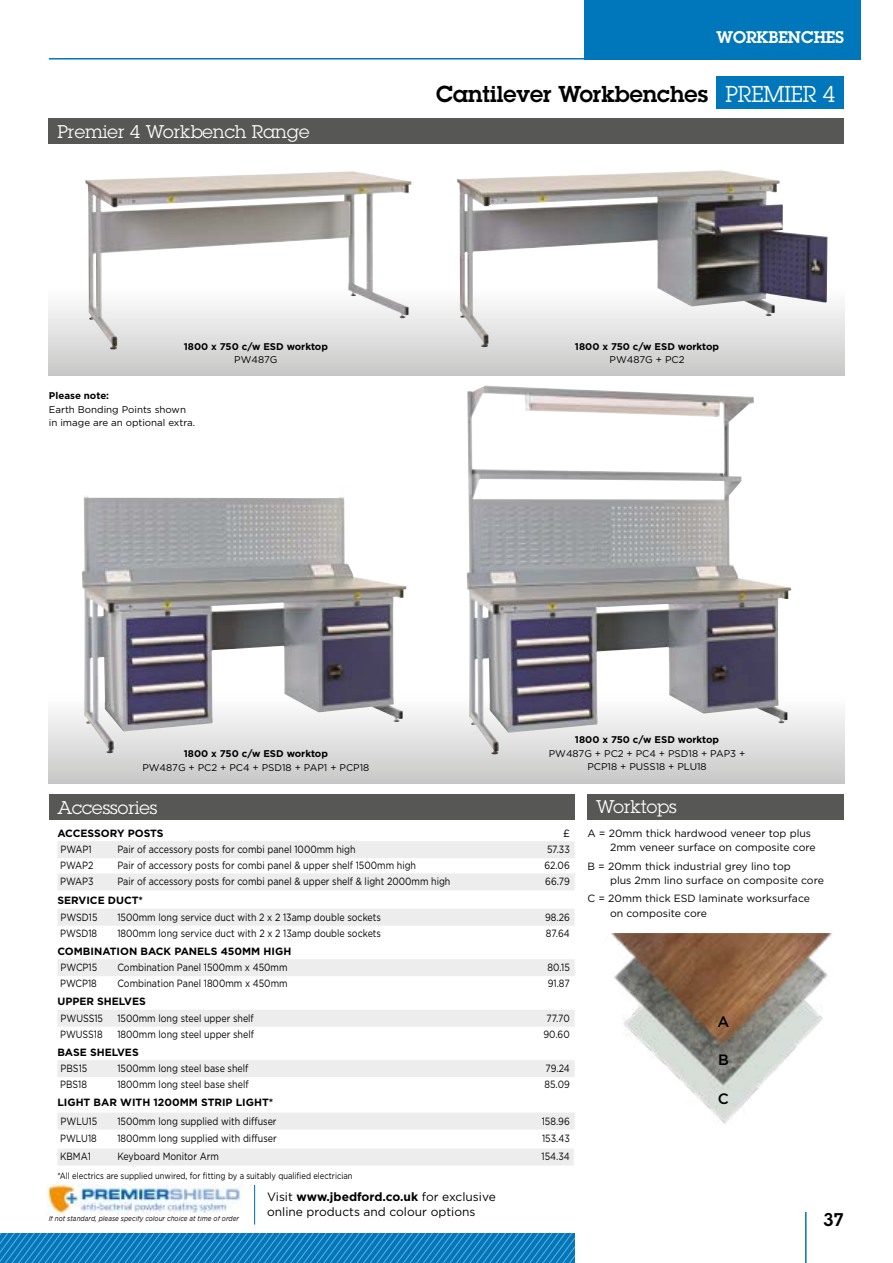
<style>
.page{position:relative;width:893px;height:1263px;background:#fff}
.page>*{position:absolute;margin:0;border:0;box-sizing:border-box;transform-origin:0 0}
.t1{font:600 22.5px "Lubalin Graph";color:#000}
.t2{font:22.5px "Lubalin Graph";color:#fff;scale:.95 1}
.t3{font:18px "Lubalin Graph";color:#fff}
.t4{font:600 18px "Lubalin Graph";color:#000}
.t5{font:600 16.5px "Lubalin Graph";color:#fff}
.t6{font:500 15px "Gotham";color:#000}
.t7{font:12px/14.4px "Gotham";color:#000}
.t8{font:10.5px "Gotham";color:#000;scale:.85 1}
.t9{font:10.5px/14.2px "Gotham";color:#000}
.t10{font:700 10.5px "Gotham";color:#000}
.t11{font:9.75px/13.5px "Gotham";color:#000}
.t12{font:700 9.75px "Gotham";color:#000}
.t13{font:9px "Gotham";color:#000;scale:.85 1}
.t14{font:italic 7.5px "Gotham";color:#000;scale:.85 1}
.s1{font-weight:700}
</style>
<div class="page">
<hr style="left:805px;top:1212px;width:1px;height:51px;background:#0077ba">
<div style="left:585px;top:0;width:276px;height:60px;background:#0077ba"></div>
<hr style="left:49px;top:58px;width:812px;height:2px;background:#0077ba">
<svg style="left:0;top:1233px;width:575px;height:30px;background:#1381bf"></svg>
<div style="left:49px;top:119px;width:795px;height:25px;background:#575756"></div>
<div style="left:49px;top:286px;width:795px;height:89px;background:linear-gradient(to bottom,#fff,#c8c8c8)"></div>
<div style="left:49px;top:694px;width:795px;height:89px;background:linear-gradient(to bottom,#fff,#c8c8c8)"></div>
<div style="left:49px;top:794px;width:526px;height:25px;background:#575756"></div>
<div style="left:716px;top:77px;width:128px;height:32px;background:#0077ba"></div>
<img style="left:611px;top:933px;width:221px;height:191px">
<img style="left:47px;top:1185px;width:194px;height:30px">
<img style="left:85px;top:171px;width:326px;height:179px">
<img style="left:457px;top:170px;width:371px;height:177px">
<img style="left:82px;top:496px;width:324px;height:257px">
<img style="left:467px;top:385px;width:324px;height:369px">
<div style="left:587px;top:794px;width:257px;height:25px;background:#575756"></div>
<div style="left:57px;top:841px;width:518px;height:17px;background:#ededed"></div>
<div style="left:57px;top:873px;width:518px;height:17px;background:#ededed"></div>
<div style="left:57px;top:909px;width:518px;height:17px;background:#ededed"></div>
<div style="left:57px;top:959px;width:518px;height:17px;background:#ededed"></div>
<div style="left:57px;top:1010px;width:518px;height:17px;background:#ededed"></div>
<div style="left:57px;top:1060px;width:518px;height:17px;background:#ededed"></div>
<div style="left:57px;top:1112px;width:518px;height:17px;background:#ededed"></div>
<div style="left:57px;top:1148px;width:517px;height:17px;background:#ededed"></div>
<hr style="left:254px;top:1185px;width:1px;height:39px;background:#0077ba">
<h2 class="t3" style="left:57px;top:120px;width:254px">Premier 4 Workbench Range</h2>
<p class="t12" style="left:184px;top:341px;width:146px">1800 x 750 c/w ESD worktop</p>
<p class="t11" style="left:234px;top:353px;width:45px">PW487G</p>
<p class="t12" style="left:49px;top:390px;width:62px">Please note:</p>
<p class="t11" style="left:49px;top:402px;width:146px">Earth Bonding Points shown in image are an optional extra.</p>
<h3 class="t5" style="left:716px;top:26px;width:129px">WORKBENCHES</h3>
<h1 class="t1" style="left:436px;top:79px;width:273px">Cantilever Workbenches</h1>
<h1 class="t2" style="left:725px;top:80px;width:117px">PREMIER 4</h1>
<p class="t12" style="left:575px;top:341px;width:146px">1800 x 750 c/w ESD worktop</p>
<p class="t11" style="left:610px;top:353px;width:76px">PW487G + PC2</p>
<p class="t12" style="left:184px;top:748px;width:146px">1800 x 750 c/w ESD worktop</p>
<p class="t11" style="left:142px;top:760px;width:228px">PW487G + PC2 + PC4 + PSD18 + PAP1 + PCP18</p>
<p class="t12" style="left:575px;top:734px;width:146px">1800 x 750 c/w ESD worktop</p>
<p class="t11" style="left:549px;top:746px;width:198px;text-align:center">PW487G + PC2 + PC4 + PSD18 + PAP3 +<br>PCP18 + PUSS18 + PLU18</p>
<h2 class="t3" style="left:57px;top:796px;width:102px">Accessories</h2>
<p class="t10" style="left:57px;top:827px;width:108px">ACCESSORY POSTS</p>
<p class="t9" style="left:563px;top:826px;width:8px">£</p>
<p class="t8" style="left:61px;top:843px;width:38px">PWAP1</p>
<p class="t8" style="left:117px;top:843px;width:282px">Pair of accessory posts for combi panel 1000mm high</p>
<p class="t8" style="left:547px;top:843px;width:28px">57.33</p>
<p class="t8" style="left:60px;top:860px;width:41px">PWAP2</p>
<p class="t8" style="left:117px;top:860px;width:353px">Pair of accessory posts for combi panel &amp; upper shelf 1500mm high</p>
<p class="t8" style="left:544px;top:860px;width:31px">62.06</p>
<p class="t8" style="left:60px;top:876px;width:41px">PWAP3</p>
<p class="t8" style="left:117px;top:876px;width:393px">Pair of accessory posts for combi panel &amp; upper shelf &amp; light 2000mm high</p>
<p class="t8" style="left:545px;top:876px;width:30px">66.79</p>
<p class="t10" style="left:57px;top:895px;width:87px">SERVICE DUCT*</p>
<p class="t8" style="left:61px;top:911px;width:45px">PWSD15</p>
<p class="t8" style="left:117px;top:911px;width:311px">1500mm long service duct with 2 x 2 13amp double sockets</p>
<p class="t8" style="left:545px;top:911px;width:31px">98.26</p>
<p class="t8" style="left:60px;top:927px;width:45px">PWSD18</p>
<p class="t8" style="left:117px;top:927px;width:312px">1800mm long service duct with 2 x 2 13amp double sockets</p>
<p class="t8" style="left:546px;top:927px;width:30px">87.64</p>
<p class="t10" style="left:57px;top:945px;width:235px">COMBINATION BACK PANELS 450MM HIGH</p>
<p class="t8" style="left:61px;top:961px;width:45px">PWCP15</p>
<p class="t8" style="left:117px;top:961px;width:202px">Combination Panel 1500mm x 450mm</p>
<p class="t8" style="left:548px;top:961px;width:28px">80.15</p>
<p class="t8" style="left:60px;top:978px;width:45px">PWCP18</p>
<p class="t8" style="left:117px;top:978px;width:202px">Combination Panel 1800mm x 450mm</p>
<p class="t8" style="left:548px;top:978px;width:27px">91.87</p>
<p class="t10" style="left:57px;top:996px;width:90px">UPPER SHELVES</p>
<p class="t8" style="left:61px;top:1012px;width:52px">PWUSS15</p>
<p class="t8" style="left:117px;top:1012px;width:162px">1500mm long steel upper shelf</p>
<p class="t8" style="left:546px;top:1012px;width:29px">77.70</p>
<p class="t8" style="left:60px;top:1028px;width:52px">PWUSS18</p>
<p class="t8" style="left:117px;top:1028px;width:162px">1800mm long steel upper shelf</p>
<p class="t8" style="left:543px;top:1028px;width:32px">90.60</p>
<p class="t10" style="left:57px;top:1046px;width:83px">BASE SHELVES</p>
<p class="t8" style="left:61px;top:1062px;width:33px">PBS15</p>
<p class="t8" style="left:117px;top:1062px;width:156px">1500mm long steel base shelf</p>
<p class="t8" style="left:546px;top:1062px;width:30px">79.24</p>
<p class="t8" style="left:60px;top:1079px;width:33px">PBS18</p>
<p class="t8" style="left:117px;top:1079px;width:156px">1800mm long steel base shelf</p>
<p class="t8" style="left:545px;top:1079px;width:31px">85.09</p>
<p class="t10" style="left:57px;top:1097px;width:217px">LIGHT BAR WITH 1200MM STRIP LIGHT*</p>
<p class="t8" style="left:61px;top:1115px;width:45px">PWLU15</p>
<p class="t8" style="left:117px;top:1115px;width:189px">1500mm long supplied with diffuser</p>
<p class="t8" style="left:542px;top:1115px;width:34px">158.96</p>
<p class="t8" style="left:60px;top:1133px;width:45px">PWLU18</p>
<p class="t8" style="left:117px;top:1133px;width:189px">1800mm long supplied with diffuser</p>
<p class="t8" style="left:542px;top:1133px;width:34px">153.43</p>
<p class="t8" style="left:60px;top:1151px;width:38px">KBMA1</p>
<p class="t8" style="left:117px;top:1151px;width:121px">Keyboard Monitor Arm</p>
<p class="t8" style="left:541px;top:1151px;width:35px">154.34</p>
<p class="t13" style="left:57px;top:1170px;width:349px">*All electrics are supplied unwired, for fitting by a suitably qualified electrician</p>
<p class="t7" style="left:267px;top:1189px;width:230px">Visit <span class="s1">www.jbedford.co.uk</span> for exclusive online products and colour options</p>
<p class="t14" style="left:49px;top:1214px;width:226px">If not standard, please specify colour choice at time of order</p>
<h2 class="t3" style="left:596px;top:795px;width:82px">Worktops</h2>
<p class="t9" style="left:610px;top:826px;width:207px;text-indent:-23px">A = 20mm thick hardwood veneer top plus<br>2mm veneer surface on composite core</p>
<p class="t9" style="left:610px;top:859px;width:215px;text-indent:-23px">B = 20mm thick industrial grey lino top<br>plus 2mm lino surface on composite core</p>
<p class="t9" style="left:610px;top:891px;width:201px;text-indent:-23px">C = 20mm thick ESD laminate worksurface on composite core</p>
<h3 class="t6" style="left:717px;top:1013px;width:13px">A</h3>
<h3 class="t6" style="left:718px;top:1051px;width:12px">B</h3>
<h3 class="t6" style="left:718px;top:1090px;width:13px">C</h3>
<h2 class="t4" style="left:823px;top:1208px;width:22px">37</h2>
</div>
